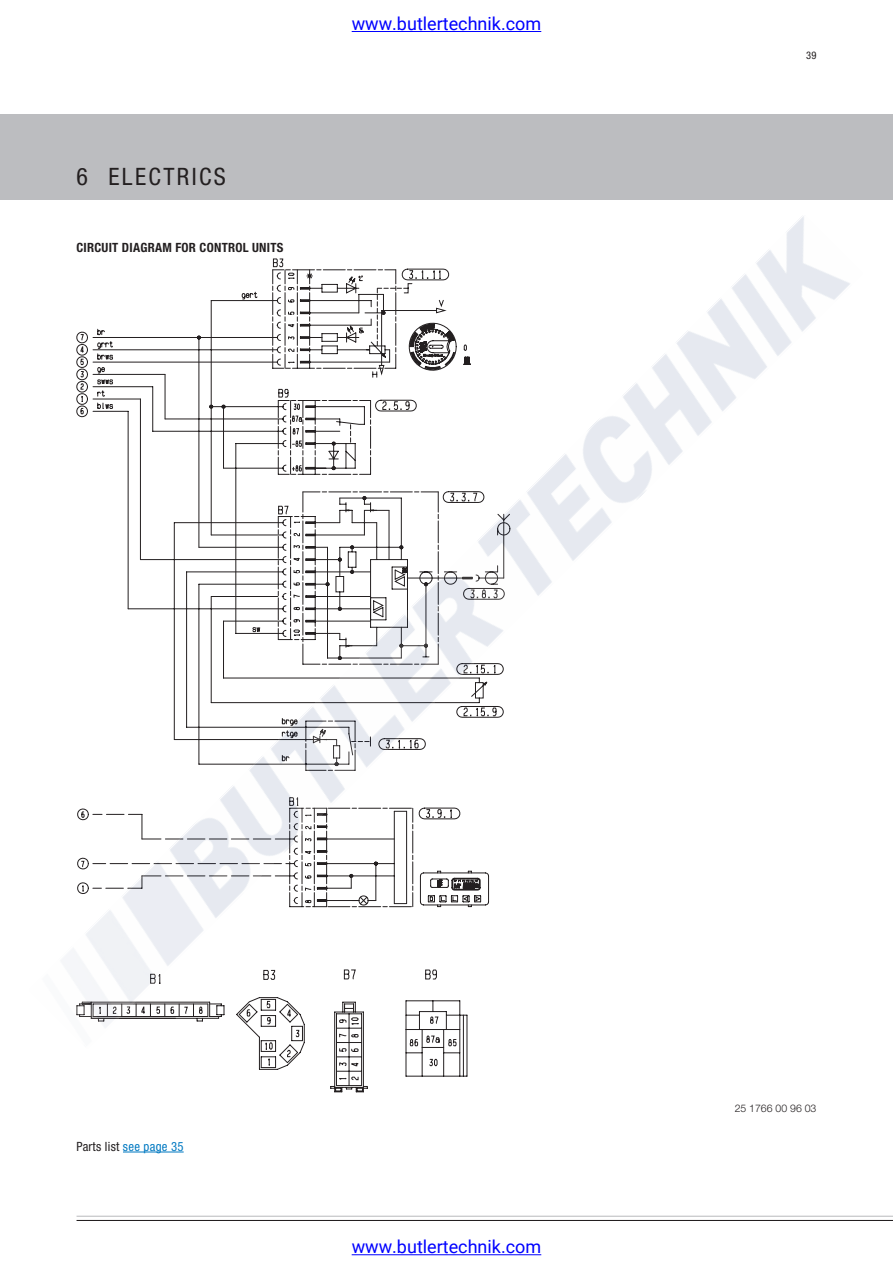
<style>
.page{position:relative;width:893px;height:1263px;background:#fff}
.page>*{position:absolute;margin:0;border:0;box-sizing:border-box;transform-origin:0 0}
.t1{font:condensed 24px "Helvetica Neue";color:#231f20}
.t2{font:18px "Roboto";color:#00f}
.t3{font:700 condensed 12.75px "Helvetica Neue";letter-spacing:.02em;color:#231f20}
.t4{font:condensed 12.75px "Helvetica Neue";letter-spacing:.02em;color:#231f20}
.t5{font:300 10.5px "Helvetica Neue";color:#231f20}
.t6{font:condensed 10.5px "Helvetica Neue";color:#231f20}
.s1{color:#0079c2}
</style>
<div class="page">
<div style="left:0;top:115px;width:893px;height:85px;background:#bcbdc0"></div>
<hr style="left:77px;top:1216px;width:816px;height:1px;background:#bcbdc0">
<hr style="left:77px;top:1220px;width:816px;height:1px;background:#231f20">
<hr style="left:123px;top:1152px;width:61px;height:1px;background:#0079c2">
<svg style="left:258px;top:1048px;width:210px;height:44px"></svg>
<img style="left:65px;top:216px;width:785px;height:832px">
<hr style="left:352px;top:31px;width:189px;height:1px;background:#00f">
<hr style="left:352px;top:1254px;width:189px;height:1px;background:#00f">
<h1 class="t1" style="left:77px;top:162px;width:87px">6 Electr</h1>
<h1 class="t1" style="left:192px;top:162px;width:36px">ics</h1>
<p class="t3" style="left:77px;top:240px;width:208px">CIRCUIT DIAGRAM FOR CONTROL UNITS</p>
<p class="t2" style="left:352px;top:11px;width:191px">www.butlertechnik.com</p>
<p class="t6" style="left:806px;top:50px;width:12px">39</p>
<p class="t4" style="left:77px;top:1139px;width:109px">Parts list <span class="s1">see page 35</span></p>
<p class="t2" style="left:352px;top:1234px;width:191px">www.butlertechnik.com</p>
<p class="t5" style="left:735px;top:1102px;width:83px">25 1766 00 96 03</p>
</div>
